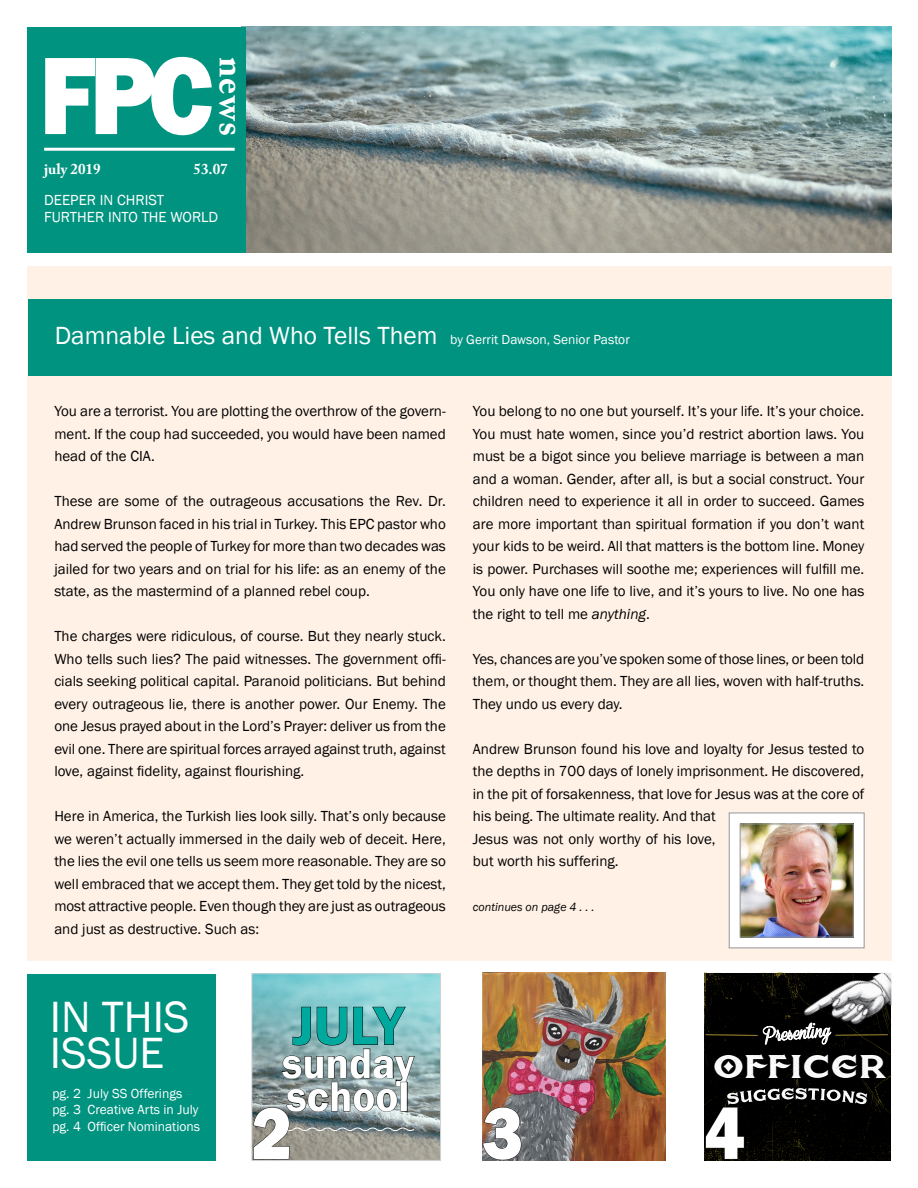
<style>
.page{position:relative;width:918px;height:1188px;background:#fff}
.page>*{position:absolute;margin:0;border:0;box-sizing:border-box;transform-origin:0 0}
.t1{font:800 114px "Franklin Gothic";color:#fff;scale:.91 1}
.t2{font:800 75.9px "Franklin Gothic";color:#fff;scale:.91 1}
.t3{font:600 55.65px "Franklin Gothic";color:#00a99d}
.t4{font:45px "Franklin Gothic";color:#fff}
.t5{font:600 42.9px/33.3px "Franklin Gothic";color:#fff}
.t6{font:38.1px "American Brewery Rough Demo";color:#fff}
.t7{font:700 36px "Adobe Caslon Pro";color:#fff}
.t8{font:25.5px "Franklin Gothic";color:#fff}
.t9{font:16.05px "Coneria Script Demo";color:#fff}
.t10{font:15px/22.5px "Franklin Gothic";color:#000;text-align:justify}
.t11{font:15px "Franklin Gothic";color:#fff}
.t12{font:700 15px "Adobe Caslon Pro";color:#fff}
.t13{font:13.5px/16.5px "Franklin Gothic";color:#fff}
.t14{font:italic 12px "Franklin Gothic";color:#000}
.s1{font-size:13.5px}
.s2{font-style:italic}
</style>
<div class="page">
<img style="left:246px;top:27px;width:646px;height:226px">
<img style="left:482px;top:973px;width:183px;height:187px">
<img style="left:254px;top:976px;width:185px;height:183px">
<div style="left:252px;top:974px;width:189px;height:187px;border:1px solid #d1d2d4"></div>
<svg style="left:253px;top:1006px;width:162px;height:154px;background:#7f9595"></svg>
<div style="left:27px;top:266px;width:865px;height:694px;background:#fff1e6"></div>
<div style="left:28px;top:299px;width:863px;height:76px;background:#009380"></div>
<div style="left:27px;top:974px;width:189px;height:187px;background:#009380"></div>
<svg style="left:704px;top:973px;width:187px;height:187px;background:#191817"></svg>
<div style="left:28px;top:27px;width:218px;height:226px;background:#009380"></div>
<hr style="left:44px;top:148px;width:191px;height:3px;background:#fff">
<svg style="left:482px;top:1107px;width:40px;height:53px;background:#766e6c"></svg>
<div style="left:729px;top:813px;width:135px;height:135px;background:#fff;border:1px solid #939598"></div>
<img style="left:742px;top:826px;width:109px;height:109px">
<div style="left:740px;top:824px;width:113px;height:113px;border:1px solid #939598"></div>
<p class="t1" style="left:39px;top:22px;width:193px">FPC</p>
<p class="t7" style="left:253px;top:57px;width:81px;rotate:90deg">news</p>
<p class="t12" style="left:44px;top:160px;width:58px">july 2019</p>
<p class="t12" style="left:194px;top:160px;width:36px">53.07</p>
<p class="t11" style="left:44px;top:190px;width:121px">DEEPER IN CHRIST</p>
<p class="t11" style="left:44px;top:208px;width:176px">FURTHER INTO THE WORLD</p>
<p class="t8" style="left:55px;top:320px;width:577px">Damnable Lies and Who Tells Them <span class="s1">by Gerrit Dawson, Senior Pastor</span></p>
<p class="t10" style="left:54px;top:400px;width:393px">You are a terrorist. You are plotting the overthrow of the govern&shy;ment. If the coup had succeeded, you would have been named head of the CIA.</p>
<p class="t10" style="left:54px;top:490px;width:393px">These are some of the outrageous accusations the Rev. Dr.<br>Andrew Brunson faced in his trial in Turkey. This EPC pastor who had served the people of Turkey for more than two decades was jailed for two years and on trial for his life: as an enemy of the state, as the mastermind of a planned rebel coup.</p>
<p class="t10" style="left:54px;top:625px;width:393px">The charges were ridiculous, of course. But they nearly stuck.<br>Who tells such lies? The paid witnesses. The government offi&shy;cials seeking political capital. Paranoid politicians. But behind every outrageous lie, there is another power. Our Enemy. The one Jesus prayed about in the Lord’s Prayer: deliver us from the evil one. There are spiritual forces arrayed against truth, against love, against fidelity, against flourishing.</p>
<p class="t10" style="left:54px;top:805px;width:393px">Here in America, the Turkish lies look silly. That’s only because we weren’t actually immersed in the daily web of deceit. Here, the lies the evil one tells us seem more reasonable. They are so well embraced that we accept them. They get told by the nicest, most attractive people. Even though they are just as outrageous and just as destructive. Such as:</p>
<p class="t4" style="left:50px;top:989px;width:141px">IN THIS</p>
<p class="t4" style="left:50px;top:1025px;width:116px">ISSUE</p>
<p class="t13" style="left:52px;top:1085px;width:149px">pg. 2 July SS Offerings pg. 3 Creative Arts in July pg. 4 Officer Nominations</p>
<p class="t3" style="left:293px;top:992px;width:112px">JULY</p>
<p class="t5" style="left:282px;top:1047px;width:134px">sunday school</p>
<p class="t2" style="left:252px;top:1084px;width:46px">2</p>
<p class="t10" style="left:473px;top:400px;width:393px">You belong to no one but yourself. It’s your life. It’s your choice.</p>
<p class="t10" style="left:473px;top:423px;width:393px">You must hate women, since you’d restrict abortion laws. You must be a bigot since you believe marriage is between a man and a woman. Gender, after all, is but a social construct. Your children need to experience it all in order to succeed. Games are more important than spiritual formation if you don’t want your kids to be weird. All that matters is the bottom line. Money is power. Purchases will soothe me; experiences will fulfill me.<br>You only have one life to live, and it’s yours to live. No one has the right to tell me <span class="s2">anything</span>.</p>
<p class="t10" style="left:473px;top:648px;width:393px">Yes, chances are you’ve spoken some of those lines, or been told them, or thought them. They are all lies, woven with half-truths.<br>They undo us every day.</p>
<p class="t10" style="left:473px;top:738px;width:393px;text-align:left">Andrew Brunson found his love and loyalty for Jesus tested to the depths in 700 days of lonely imprisonment. He discovered, in the pit of forsakenness, that love for Jesus was at the core of his being. The ultimate reality. And that<br>Jesus was not only worthy of his love,<br>but worth his suffering.</p>
<p class="t14" style="left:473px;top:900px;width:123px">continues on page 4 . . .</p>
<p class="t2" style="left:482px;top:1084px;width:46px">3</p>
<p class="t9" style="left:762px;top:1027px;width:69px;rotate:-5deg">Presenting</p>
<p class="t6" style="left:711px;top:1054px;width:174px">Officer</p>
<p class="t2" style="left:704px;top:1084px;width:46px">4</p>
</div>
